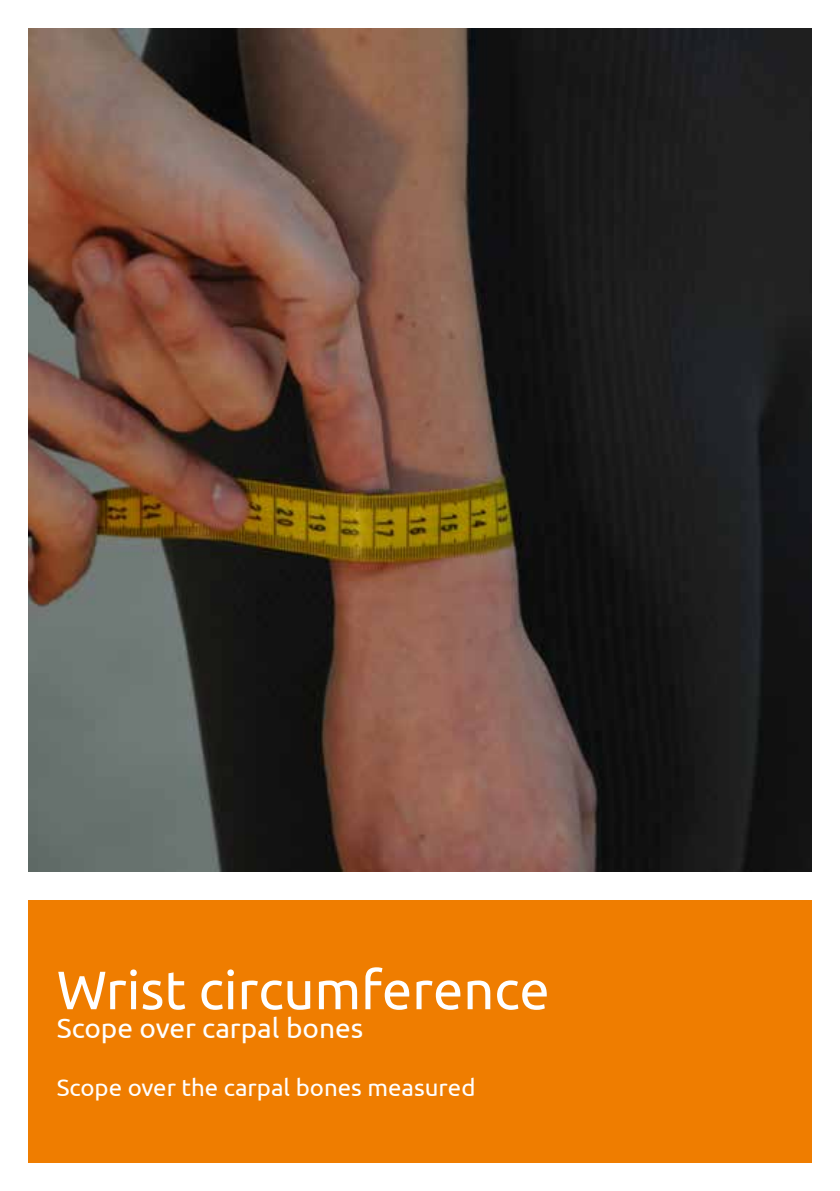
<style>
.page{position:relative;width:840px;height:1191px;background:#fff}
.page>*{position:absolute;margin:0;border:0;box-sizing:border-box;transform-origin:0 0}
.t1{font:54px "Ubuntu";color:#fff}
.t2{font:28px "Ubuntu";color:#fff}
.t3{font:24px "Ubuntu";color:#fff}
</style>
<div class="page">
<div style="left:28px;top:900px;width:783px;height:262px;background:#ef7d00"></div>
<img style="left:28px;top:28px;width:783px;height:844px">
<h1 class="t1" style="left:57px;top:957px;width:494px">Wrist circumference</h1>
<p class="t2" style="left:57px;top:1011px;width:308px">Scope over carpal bones</p>
<p class="t3" style="left:57px;top:1072px;width:420px">Scope over the carpal bones measured</p>
</div>
